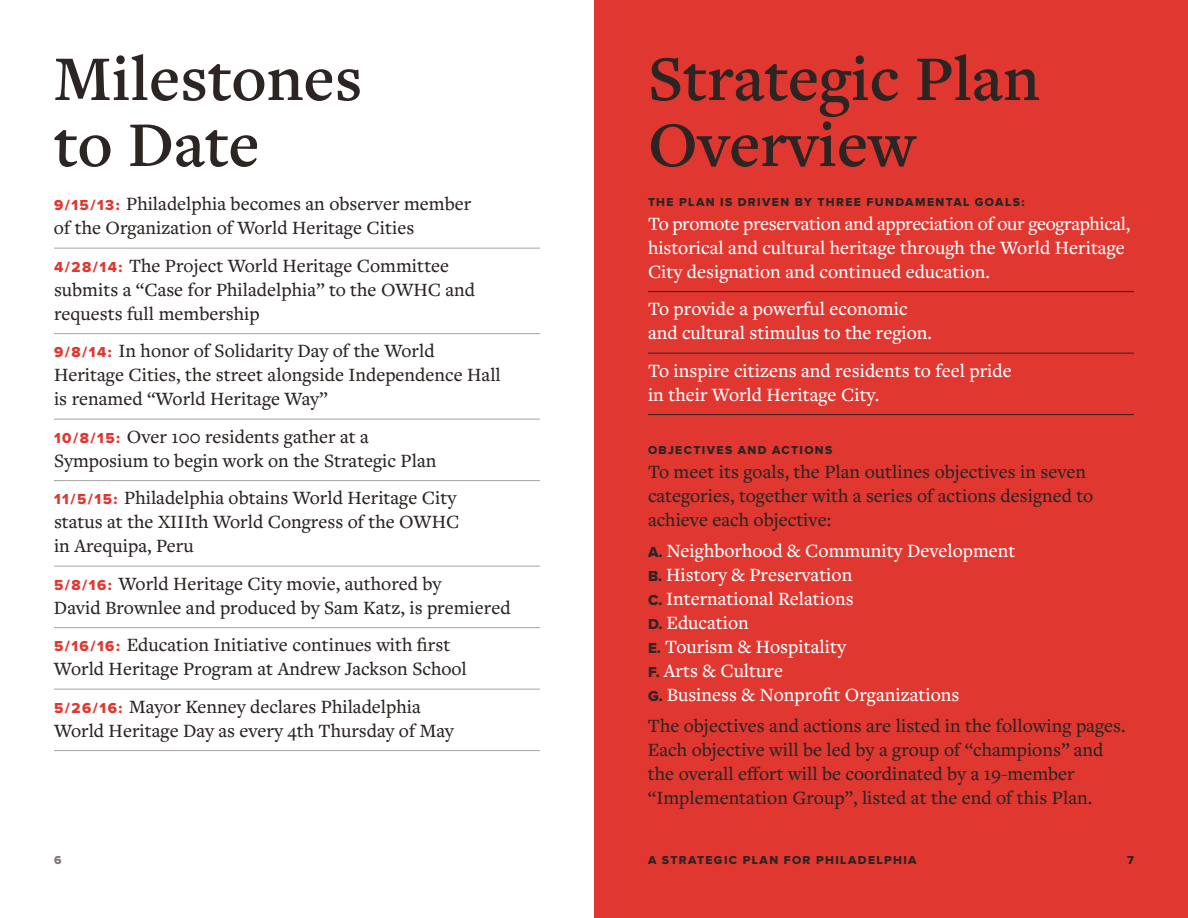
<style>
.page{position:relative;width:1188px;height:918px;background:#fff}
.page>*{position:absolute;margin:0;border:0;box-sizing:border-box;transform-origin:0 0}
.t1{font:600 66px/66px "Freight Text Pro";color:#2c2523}
.t2{font:500 19.5px/24px "Freight Text Pro";color:#2c2523}
.t3{font:500 19.5px/24px "Freight Text Pro";color:#fff}
.t4{font:12px "Proxima Nova Extrabld";letter-spacing:.115em;color:#2c2523}
.t5{font:12px "Proxima Nova Extrabld";color:#7e7573}
.s1{font-family:"Proxima Nova Extrabld";font-weight:400;font-size:15px;color:#e13731}
.s2{font-family:"Proxima Nova Extrabld";font-weight:400;font-size:15px;color:#2c2523}
</style>
<div class="page">
<div style="left:594px;top:0;width:594px;height:918px;background:#e13731"></div>
<hr style="left:648px;top:291px;width:486px;height:1px;background:#2c2523">
<hr style="left:648px;top:353px;width:486px;height:1px;background:#2c2523">
<hr style="left:648px;top:414px;width:486px;height:1px;background:#2c2523">
<hr style="left:54px;top:248px;width:486px;height:1px;background:#a7a2a0">
<hr style="left:54px;top:333px;width:486px;height:1px;background:#a7a2a0">
<hr style="left:54px;top:419px;width:486px;height:1px;background:#a7a2a0">
<hr style="left:54px;top:480px;width:486px;height:1px;background:#a7a2a0">
<hr style="left:54px;top:566px;width:486px;height:1px;background:#a7a2a0">
<hr style="left:54px;top:627px;width:486px;height:1px;background:#a7a2a0">
<hr style="left:54px;top:689px;width:486px;height:1px;background:#a7a2a0">
<hr style="left:54px;top:750px;width:486px;height:1px;background:#a7a2a0">
<h1 class="t1" style="left:54px;top:44px;width:310px">Milestones to Date</h1>
<p class="t2" style="left:54px;top:191px;width:419px"><span class="s1">9/15/13:</span> Philadelphia becomes an observer member of the Organization of World Heritage Cities</p>
<p class="t2" style="left:54px;top:253px;width:423px"><span class="s1">4/28/14:</span> The Project World Heritage Committee submits a “Case for Philadelphia” to the OWHC and requests full membership</p>
<p class="t2" style="left:54px;top:338px;width:448px"><span class="s1">9/8/14:</span> In honor of Solidarity Day of the World<br>Heritage Cities, the street alongside Independence Hall is renamed “World Heritage Way”</p>
<p class="t2" style="left:54px;top:424px;width:384px"><span class="s1">10/8/15:</span> Over 100 residents gather at a<br>Symposium to begin work on the Strategic Plan</p>
<p class="t2" style="left:54px;top:485px;width:407px"><span class="s1">11/5/15:</span> Philadelphia obtains World Heritage City status at the XIIIth World Congress of the OWHC in Arequipa, Peru</p>
<p class="t2" style="left:54px;top:571px;width:458px"><span class="s1">5/8/16:</span> World Heritage City movie, authored by<br>David Brownlee and produced by Sam Katz, is premiered</p>
<p class="t2" style="left:54px;top:632px;width:414px"><span class="s1">5/16/16:</span> Education Initiative continues with first<br>World Heritage Program at Andrew Jackson School</p>
<p class="t2" style="left:54px;top:694px;width:401px"><span class="s1">5/26/16:</span> Mayor Kenney declares Philadelphia<br>World Heritage Day as every 4th Thursday of May</p>
<p class="t5" style="left:54px;top:855px;width:9px">6</p>
<h1 class="t1" style="left:648px;top:44px;width:393px">Strategic Plan<br>Overview</h1>
<p class="t4" style="left:648px;top:196px;width:378px">THE PLAN IS DRIVEN BY THREE FUNDAMENTAL GOALS:</p>
<p class="t3" style="left:648px;top:211px;width:484px">To promote preservation and appreciation of our geographical, historical and cultural heritage through the World Heritage<br>City designation and continued education.</p>
<p class="t3" style="left:648px;top:296px;width:286px">To provide a powerful economic and cultural stimulus to the region.</p>
<p class="t3" style="left:648px;top:358px;width:365px">To inspire citizens and residents to feel pride in their World Heritage City.</p>
<p class="t4" style="left:648px;top:445px;width:186px">OBJECTIVES AND ACTIONS</p>
<p class="t2" style="left:648px;top:459px;width:447px">To meet its goals, the Plan outlines objectives in seven categories, together with a series of actions designed to achieve each objective:</p>
<p class="t3" style="left:648px;top:538px;width:369px"><span class="s2">A.</span> Neighborhood &amp; Community Development<br><span class="s2">B.</span> History &amp; Preservation<br><span class="s2">C.</span> International Relations<br><span class="s2">D.</span> Education<br><span class="s2">E.</span> Tourism &amp; Hospitality<br><span class="s2">F.</span> Arts &amp; Culture<br><span class="s2">G.</span> Business &amp; Nonprofit Organizations</p>
<p class="t2" style="left:648px;top:713px;width:479px">The objectives and actions are listed in the following pages.<br>Each objective will be led by a group of “champions” and the overall effort will be coordinated by a 19-member “Implementation Group”, listed at the end of this Plan.</p>
<p class="t4" style="left:648px;top:855px;width:270px">A STRATEGIC PLAN FOR PHILADELPHIA</p>
<p class="t4" style="left:1127px;top:855px;width:8px">7</p>
</div>
